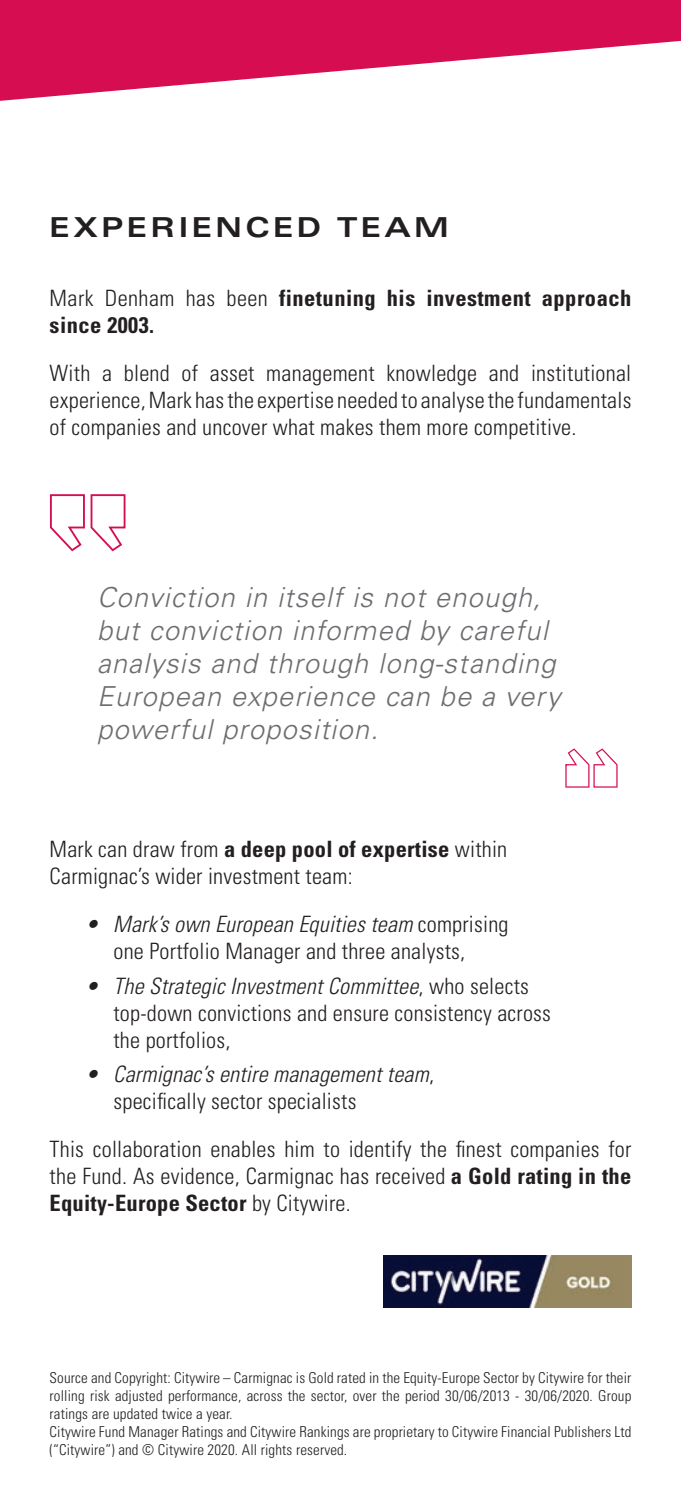
<style>
.page{position:relative;width:681px;height:1489px;background:#fff}
.page>*{position:absolute;margin:0;border:0;box-sizing:border-box;transform-origin:0 0}
.t1{font:italic 300 27.5px/33px "Univers LT Std";letter-spacing:.04em;color:#6c6d70}
.t2{font:700 expanded 27.5px "Univers LT Std";letter-spacing:.12em;color:#231f20}
.t3{font:300 condensed 22.5px/27px "Univers LT Std";letter-spacing:.01em;color:#231f20}
.t4{font:italic 300 condensed 22.5px/27px "Univers LT Std";letter-spacing:.01em;color:#231f20}
.t5{font:700 condensed 22.5px/27px "Univers LT Std";letter-spacing:.02em;color:#231f20}
.t6{font:300 condensed 15px/18px "Univers LT Std";letter-spacing:.01em;color:#231f20}
.s1{font-weight:300}
.s2{font-weight:700}
.s3{font-style:italic}
.s4{font-style:normal}
</style>
<div class="page">
<svg style="left:0;top:0;width:680px;height:101px;fill:#d60e51"></svg>
<img style="left:383px;top:1255px;width:248px;height:51px">
<svg style="left:50px;top:494px;width:75px;height:57px"></svg>
<svg style="left:565px;top:748px;width:52px;height:39px"></svg>
<p class="t2" style="left:50px;top:211px;width:400px">EXPERIENCED TEAM</p>
<p class="t5" style="left:50px;top:284px;width:583px"><span class="s1">Mark Denham has been</span> finetuning his investment approach since 2003.</p>
<p class="t3" style="left:50px;top:360px;width:583px;text-align:justify">With a blend of asset management knowledge and institutional experience, Mark has the expertise needed to analyse the fundamentals of companies and uncover what makes them more competitive.</p>
<p class="t1" style="left:97px;top:580px;width:465px">Conviction in itself is not enough, but conviction informed by careful analysis and through long-standing<br>European experience can be a very powerful proposition.</p>
<p class="t3" style="left:50px;top:835px;width:459px">Mark can draw from <span class="s2">a deep pool of expertise</span> within<br>Carmignac’s wider investment team:</p>
<p class="t3" style="left:113px;top:911px;width:396px;text-indent:-28px"><span class="s3">• Mark’s own European Equities team</span> comprising one Portfolio Manager and three analysts,</p>
<p class="t3" style="left:113px;top:972px;width:439px;text-indent:-28px"><span class="s3">• The Strategic Investment Committee</span>, who selects top-down convictions and ensure consistency across the portfolios,</p>
<p class="t4" style="left:113px;top:1060px;width:322px;text-indent:-28px">• Carmignac’s entire management team<span class="s4">, specifically sector specialists</span></p>
<p class="t3" style="left:50px;top:1135px;width:583px;text-align:justify">This collaboration enables him to identify the finest companies for the Fund. As evidence, Carmignac has received <span class="s2">a Gold rating in the Equity-Europe Sector</span> by Citywire.</p>
<p class="t6" style="left:50px;top:1368px;width:583px">Source and Copyright: Citywire – Carmignac is Gold rated in the Equity-Europe Sector by Citywire for their rolling risk adjusted performance, across the sector, over the period 30/06/2013 - 30/06/2020. Group ratings are updated twice a year.<br>Citywire Fund Manager Ratings and Citywire Rankings are proprietary to Citywire Financial Publishers Ltd (“Citywire”) and © Citywire 2020. All rights reserved.</p>
</div>
